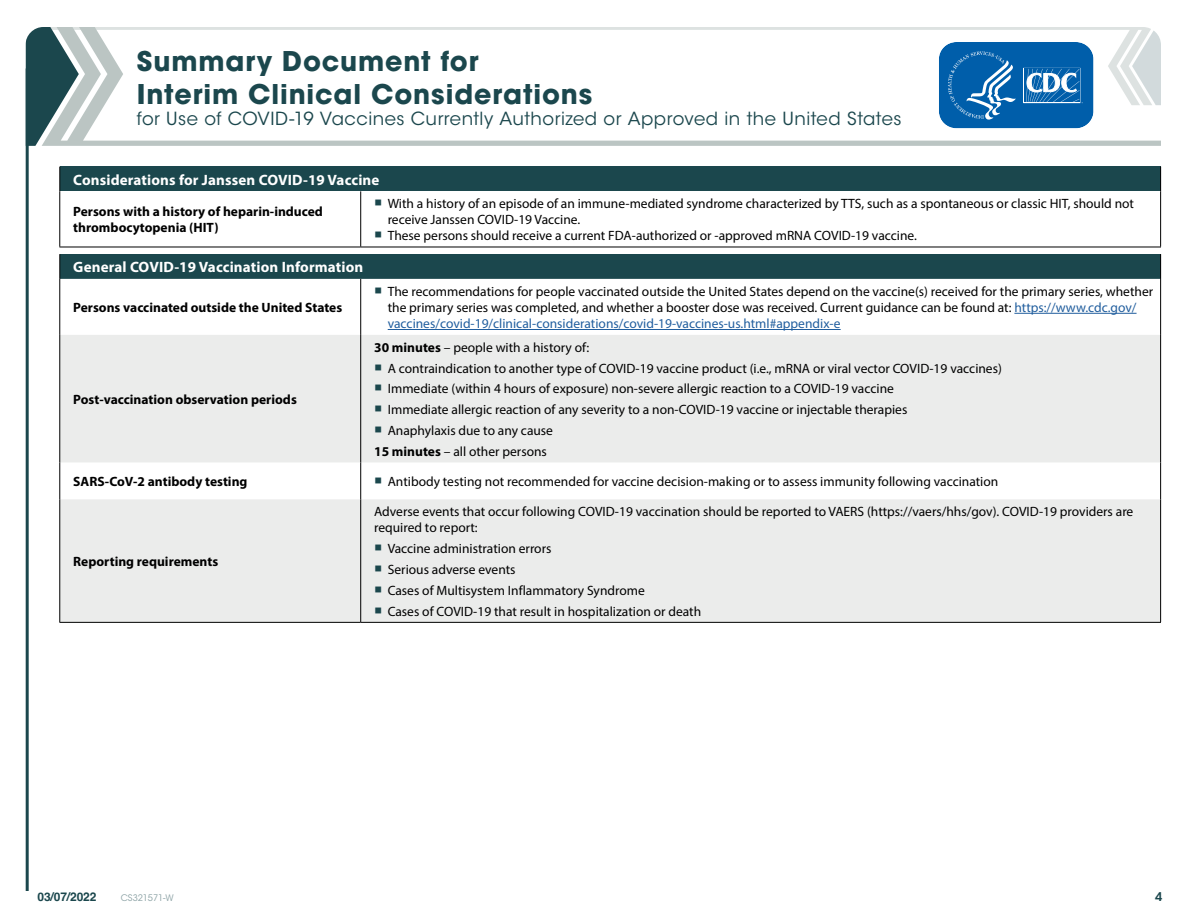
<style>
.page{position:relative;width:1188px;height:918px;background:#fff}
.page>*{position:absolute;margin:0;border:0;box-sizing:border-box;transform-origin:0 0}
.t1{font:700 27px/32.4px "ITC Avant Garde Pro";letter-spacing:.03em;color:#1b474d}
.t2{font:18px "ITC Avant Garde Std";letter-spacing:.03em;color:#1b474d}
.TABLE_-_H2{font:700 15px "Myriad Pro";letter-spacing:.01em;color:#fff}
.L{font:13.5px/16.2px "Myriad Pro";color:#000}
.Table_-_Row_Bold{font:700 13.5px/16.2px "Myriad Pro";color:#000}
.t3{font:700 12px "Helvetica";letter-spacing:-.01em;color:#1b474d}
.t4{font:600 12px "ITC Avant Garde Std";color:#1b474d}
.t5{font:9px "ITC Avant Garde Std";letter-spacing:-.01em;color:#8da3a6}
.s1{color:#215e9e}
.s2{font-weight:700}
</style>
<div class="page">
<svg style="left:26px;top:27px;width:16px;height:119px;background:#285257"></svg>
<svg style="left:42px;top:27px;width:1119px;height:119px"></svg>
<hr style="left:26px;top:68px;width:3px;height:823px;background:#1b474d">
<svg style="left:937px;top:40px;width:158px;height:90px;background:#2e7bb9"></svg>
<div style="left:60px;top:167px;width:1101px;height:24px;background:#1b474d"></div>
<svg style="left:60px;top:191px;width:1100px;height:56px"></svg>
<hr style="left:59px;top:247px;width:302px;height:1px;background:#000">
<hr style="left:361px;top:247px;width:800px;height:1px;background:#000">
<svg style="left:1160px;top:167px;width:1px;height:24px"></svg>
<hr style="left:59px;top:191px;width:1px;height:56px;background:#000">
<hr style="left:360px;top:191px;width:1px;height:56px;background:#000">
<hr style="left:1160px;top:191px;width:1px;height:56px;background:#000">
<svg style="left:59px;top:167px;width:1px;height:24px"></svg>
<div style="left:60px;top:254px;width:1101px;height:25px;background:#1b474d"></div>
<svg style="left:60px;top:335px;width:1100px;height:287px;background:#edeeed"></svg>
<hr style="left:59px;top:335px;width:1px;height:127px;background:#000">
<hr style="left:360px;top:335px;width:1px;height:127px;background:#000">
<hr style="left:1160px;top:335px;width:1px;height:127px;background:#000">
<hr style="left:59px;top:499px;width:1px;height:123px;background:#000">
<hr style="left:360px;top:499px;width:1px;height:123px;background:#000">
<hr style="left:1160px;top:499px;width:1px;height:123px;background:#000">
<hr style="left:59px;top:622px;width:302px;height:1px;background:#000">
<hr style="left:361px;top:622px;width:800px;height:1px;background:#000">
<svg style="left:1160px;top:254px;width:1px;height:25px"></svg>
<hr style="left:59px;top:279px;width:1px;height:56px;background:#000">
<hr style="left:360px;top:279px;width:1px;height:56px;background:#000">
<hr style="left:1160px;top:279px;width:1px;height:56px;background:#000">
<hr style="left:59px;top:462px;width:1px;height:37px;background:#000">
<hr style="left:360px;top:462px;width:1px;height:37px;background:#000">
<hr style="left:1160px;top:462px;width:1px;height:37px;background:#000">
<svg style="left:59px;top:254px;width:1px;height:25px"></svg>
<hr style="left:1014px;top:313px;width:123px;height:1px;background:#215e9e">
<hr style="left:388px;top:329px;width:453px;height:1px;background:#215e9e">
<svg style="left:375px;top:199px;width:6px;height:6px"></svg>
<svg style="left:375px;top:232px;width:6px;height:6px"></svg>
<svg style="left:375px;top:364px;width:6px;height:6px"></svg>
<svg style="left:375px;top:385px;width:6px;height:6px"></svg>
<svg style="left:375px;top:406px;width:6px;height:6px"></svg>
<svg style="left:375px;top:427px;width:6px;height:5px"></svg>
<svg style="left:375px;top:478px;width:6px;height:5px"></svg>
<svg style="left:375px;top:545px;width:6px;height:6px"></svg>
<svg style="left:375px;top:566px;width:6px;height:6px"></svg>
<svg style="left:375px;top:586px;width:6px;height:6px"></svg>
<svg style="left:375px;top:607px;width:6px;height:6px"></svg>
<h1 class="t1" style="left:137px;top:45px;width:457px">Summary Document for<br>Interim Clinical Considerations</h1>
<h2 class="t2" style="left:137px;top:108px;width:766px">for Use of COVID-19 Vaccines Currently Authorized or Approved in the United States</h2>
<p class="TABLE_-_H2" style="left:73px;top:170px;width:308px">Considerations for Janssen COVID-19 Vaccine</p>
<p class="Table_-_Row_Bold" style="left:73px;top:203px;width:251px">Persons with a history of heparin-induced thrombocytopenia (HIT)</p>
<p class="L" style="left:388px;top:195px;width:748px">With a history of an episode of an immune-mediated syndrome characterized by TTS, such as a spontaneous or classic HIT, should not receive Janssen COVID-19 Vaccine.</p>
<p class="L" style="left:388px;top:227px;width:531px">These persons should receive a current FDA-authorized or -approved mRNA COVID-19 vaccine.</p>
<p class="TABLE_-_H2" style="left:73px;top:257px;width:292px">General COVID-19 Vaccination Information</p>
<p class="Table_-_Row_Bold" style="left:73px;top:299px;width:271px">Persons vaccinated outside the United States</p>
<p class="Table_-_Row_Bold" style="left:73px;top:391px;width:225px">Post-vaccination observation periods</p>
<p class="L" style="left:388px;top:283px;width:767px">The recommendations for people vaccinated outside the United States depend on the vaccine(s) received for the primary series, whether the primary series was completed, and whether a booster dose was received. Current guidance can be found at: <span class="s1">https://www.cdc.gov/ vaccines/covid-19/clinical-considerations/covid-19-vaccines-us.html#appendix-e</span></p>
<p class="L" style="left:374px;top:339px;width:217px"><span class="s2">30 minutes</span> – people with a history of:</p>
<p class="L" style="left:388px;top:360px;width:616px">A contraindication to another type of COVID-19 vaccine product (i.e., mRNA or viral vector COVID-19 vaccines)</p>
<p class="L" style="left:388px;top:381px;width:508px">Immediate (within 4 hours of exposure) non-severe allergic reaction to a COVID-19 vaccine</p>
<p class="L" style="left:388px;top:401px;width:521px">Immediate allergic reaction of any severity to a non-COVID-19 vaccine or injectable therapies</p>
<p class="L" style="left:388px;top:422px;width:167px">Anaphylaxis due to any cause</p>
<p class="L" style="left:374px;top:443px;width:174px"><span class="s2">15 minutes</span> – all other persons</p>
<p class="Table_-_Row_Bold" style="left:73px;top:473px;width:176px">SARS-CoV-2 antibody testing</p>
<p class="L" style="left:388px;top:473px;width:612px">Antibody testing not recommended for vaccine decision-making or to assess immunity following vaccination</p>
<p class="Table_-_Row_Bold" style="left:73px;top:553px;width:146px">Reporting requirements</p>
<p class="L" style="left:374px;top:503px;width:761px">Adverse events that occur following COVID-19 vaccination should be reported to VAERS (https://vaers/hhs/gov). COVID-19 providers are required to report:</p>
<p class="L" style="left:388px;top:540px;width:165px">Vaccine administration errors</p>
<p class="L" style="left:388px;top:561px;width:129px">Serious adverse events</p>
<p class="L" style="left:388px;top:582px;width:259px">Cases of Multisystem Inflammatory Syndrome</p>
<p class="L" style="left:388px;top:603px;width:315px">Cases of COVID-19 that result in hospitalization or death</p>
<p class="t3" style="left:38px;top:890px;width:60px">03/07/2022</p>
<p class="t5" style="left:121px;top:893px;width:55px">CS321571-W</p>
<p class="t4" style="left:1155px;top:889px;width:9px">4</p>
</div>
